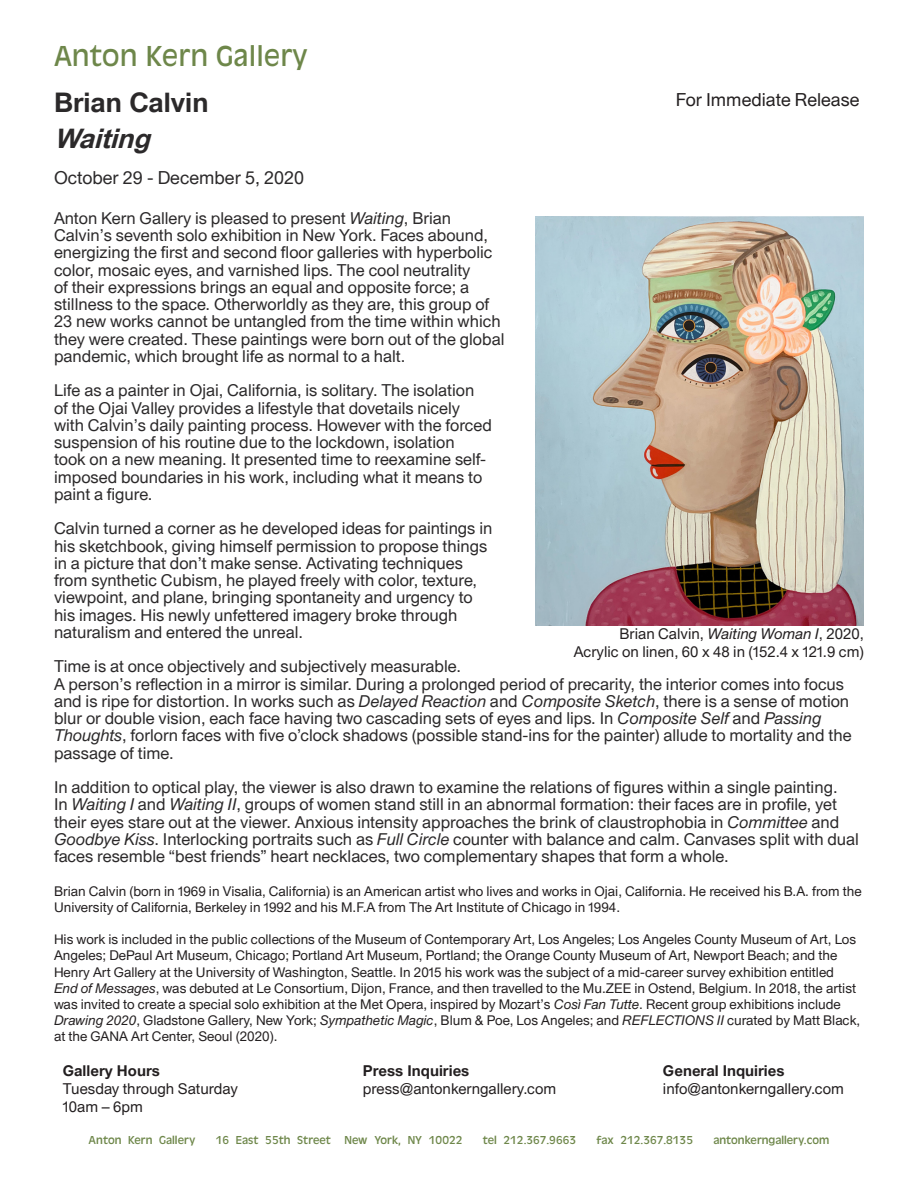
<style>
.page{position:relative;width:918px;height:1188px;background:#fff}
.page>*{position:absolute;margin:0;border:0;box-sizing:border-box;transform-origin:0 0}
.t1{font:27px "Antique Olive";color:#6e874a}
.t2{font:700 27px "Union";color:#2b292a}
.t3{font:italic 700 27px "Union";color:#2b292a}
.t4{font:18px "Union";color:#2b292a}
.t5{font:18px "Union";color:#231f20}
.t6{font:16.5px/17.2px "Union";color:#2b292a}
.t7{font:15px "Union";color:#231f20}
.t8{font:700 15px "Union";color:#231f20}
.t9{font:13.5px/16.2px "Union";color:#231f20}
.t10{font:12px "Antique Oli";color:#6e874a}
.s1{font-style:italic}
</style>
<div class="page">
<img style="left:535px;top:216px;width:329px;height:410px">
<p class="t1" style="left:54px;top:40px;width:255px">Anton Kern Gallery</p>
<p class="t2" style="left:54px;top:82px;width:156px">Brian Calvin</p>
<p class="t3" style="left:54px;top:118px;width:107px">Waiting</p>
<p class="t4" style="left:54px;top:165px;width:252px">October 29 - December 5, 2020</p>
<p class="t6" style="left:54px;top:208px;width:452px">Anton Kern Gallery is pleased to present <span class="s1">Waiting</span>, Brian Calvin’s seventh solo exhibition in New York. Faces abound, energizing the first and second floor galleries with hyperbolic color, mosaic eyes, and varnished lips. The cool neutrality<br>of their expressions brings an equal and opposite force; a stillness to the space. Otherworldly as they are, this group of 23 new works cannot be untangled from the time within which they were created. These paintings were born out of the global pandemic, which brought life as normal to a halt.</p>
<p class="t6" style="left:54px;top:381px;width:439px">Life as a painter in Ojai, California, is solitary. The isolation of the Ojai Valley provides a lifestyle that dovetails nicely with Calvin’s daily painting process. However with the forced suspension of his routine due to the lockdown, isolation<br>took on a new meaning. It presented time to reexamine self&shy;imposed boundaries in his work, including what it means to paint a figure.</p>
<p class="t6" style="left:54px;top:519px;width:440px">Calvin turned a corner as he developed ideas for paintings in his sketchbook, giving himself permission to propose things in a picture that don’t make sense. Activating techniques from synthetic Cubism, he played freely with color, texture, viewpoint, and plane, bringing spontaneity and urgency to his images. His newly unfettered imagery broke through naturalism and entered the unreal.</p>
<p class="t6" style="left:54px;top:657px;width:408px">Time is at once objectively and subjectively measurable.</p>
<p class="t6" style="left:54px;top:674px;width:799px">A person’s reflection in a mirror is similar. During a prolonged period of precarity, the interior comes into focus and is ripe for distortion. In works such as <span class="s1">Delayed Reaction</span> and <span class="s1">Composite Sketch</span>, there is a sense of motion blur or double vision, each face having two cascading sets of eyes and lips. In <span class="s1">Composite Self</span> and <span class="s1">Passing Thoughts</span>, forlorn faces with five o’clock shadows (possible stand-ins for the painter) allude to mortality and the passage of time.</p>
<p class="t6" style="left:54px;top:778px;width:807px">In addition to optical play, the viewer is also drawn to examine the relations of figures within a single painting.<br>In <span class="s1">Waiting I</span> and <span class="s1">Waiting II</span>, groups of women stand still in an abnormal formation: their faces are in profile, yet their eyes stare out at the viewer. Anxious intensity approaches the brink of claustrophobia in <span class="s1">Committee</span> and <span class="s1">Goodbye Kiss</span>. Interlocking portraits such as <span class="s1">Full Circle</span> counter with balance and calm. Canvases split with dual faces resemble “best friends” heart necklaces, two complementary shapes that form a whole.</p>
<p class="t9" style="left:54px;top:882px;width:809px">Brian Calvin (born in 1969 in Visalia, California) is an American artist who lives and works in Ojai, California. He received his B.A. from the<br>University of California, Berkeley in 1992 and his M.F.A from The Art Institute of Chicago in 1994.</p>
<p class="t9" style="left:54px;top:930px;width:808px">His work is included in the public collections of the Museum of Contemporary Art, Los Angeles; Los Angeles County Museum of Art, Los Angeles; DePaul Art Museum, Chicago; Portland Art Museum, Portland; the Orange County Museum of Art, Newport Beach; and the Henry Art Gallery at the University of Washington, Seattle. In 2015 his work was the subject of a mid-career survey exhibition entitled <span class="s1">End of Messages</span>, was debuted at Le Consortium, Dijon, France, and then travelled to the Mu.ZEE in Ostend, Belgium. In 2018, the artist was invited to create a special solo exhibition at the Met Opera, inspired by Mozart’s <span class="s1">Così Fan Tutte</span>. Recent group exhibitions include <span class="s1">Drawing 2020</span>, Gladstone Gallery, New York; <span class="s1">Sympathetic Magic</span>, Blum &amp; Poe, Los Angeles; and <span class="s1">REFLECTIONS II</span> curated by Matt Black, at the GANA Art Center, Seoul (2020).</p>
<p class="t5" style="left:676px;top:87px;width:185px">For Immediate Release</p>
<p class="t7" style="left:619px;top:623px;width:246px">Brian Calvin, <span class="s1">Waiting Woman I</span>, 2020,</p>
<p class="t7" style="left:574px;top:641px;width:292px">Acrylic on linen, 60 x 48 in (152.4 x 121.9 cm)</p>
<p class="t8" style="left:63px;top:1059px;width:99px">Gallery Hours</p>
<p class="t7" style="left:63px;top:1078px;width:176px">Tuesday through Saturday</p>
<p class="t7" style="left:63px;top:1096px;width:81px">10am – 6pm</p>
<p class="t8" style="left:363px;top:1059px;width:108px">Press Inquiries</p>
<p class="t7" style="left:363px;top:1078px;width:195px">press@antonkerngallery.com</p>
<p class="t8" style="left:663px;top:1059px;width:123px">General Inquiries</p>
<p class="t7" style="left:663px;top:1078px;width:183px">info@antonkerngallery.com</p>
<p class="t10" style="left:89px;top:1134px;width:108px">Anton Kern Gallery</p>
<p class="t10" style="left:216px;top:1134px;width:248px">16 East 55th Street New York, NY 10022</p>
<p class="t10" style="left:483px;top:1134px;width:95px">tel 212.367.9663</p>
<p class="t10" style="left:596px;top:1134px;width:98px">fax 212.367.8135</p>
<p class="t10" style="left:713px;top:1134px;width:118px">antonkerngallery.com</p>
</div>
